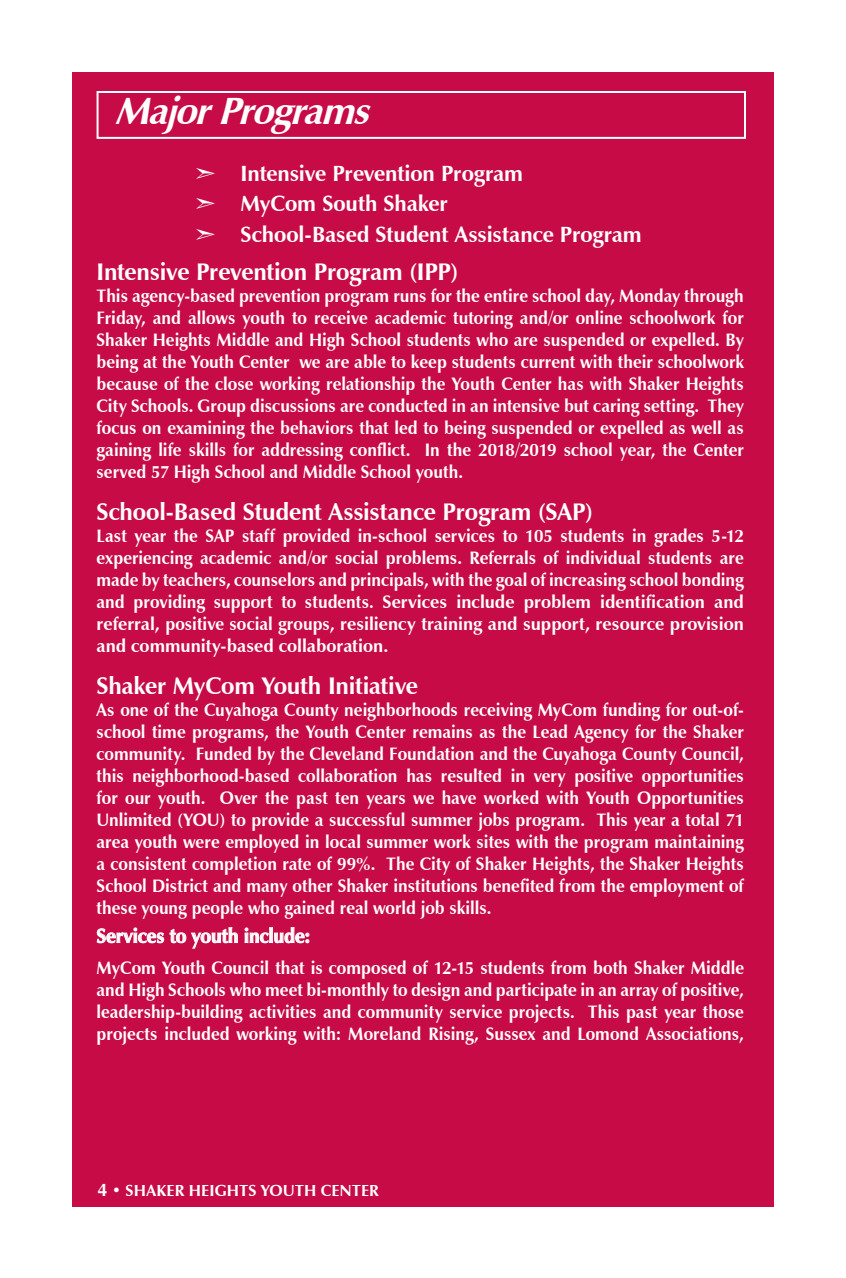
<style>
.page{position:relative;width:846px;height:1278px;background:#fff}
.page>*{position:absolute;margin:0;border:0;box-sizing:border-box;transform-origin:0 0}
.t1{font:italic 700 38px "Zapf Humanist 601 BT";color:#fff}
.t2{font:700 24px "Zapf Humanist 601 BT";letter-spacing:-.01em;color:#fff}
.t3{font:700 22px/30.6px "Zapf Humanist 601 BT";letter-spacing:-.005em;color:#fff}
.t4{font:700 20px "Zapf Humanist 601 BT";letter-spacing:-.005em;color:#fff;scale:.95 1}
.t5{font:700 18px/22px "Zapf Humanist 601 BT";color:#fff;text-align:justify;scale:.95 1}
.t6{font:700 16px "Zapf Humanist 601 BT";letter-spacing:.005em;color:#fff}
.s1{font-size:18px}
</style>
<div class="page">
<div style="left:72px;top:72px;width:702px;height:1135px;background:#c60b46"></div>
<div style="left:97px;top:91px;width:649px;height:48px;border:2px solid #fff"></div>
<svg style="left:97px;top:928px;width:67px;height:15px"></svg>
<svg style="left:170px;top:929px;width:16px;height:14px"></svg>
<svg style="left:192px;top:927px;width:46px;height:21px"></svg>
<svg style="left:245px;top:927px;width:64px;height:16px"></svg>
<h1 class="t1" style="left:115px;top:87px;width:268px">MajorPrograms</h1>
<p class="t3" style="left:196px;top:158px;width:448px">➣ Intensive Prevention Program<br>➣ MyCom South Shaker<br>➣ School-Based Student Assistance Program</p>
<h2 class="t2" style="left:97px;top:257px;width:363px">Intensive Prevention Program (IPP)</h2>
<p class="t5" style="left:97px;top:284px;width:683px">This agency-based prevention program runs for the entire school day, Monday through Friday, and allows youth to receive academic tutoring and/or online schoolwork for Shaker Heights Middle and High School students who are suspended or expelled. By being at the Youth Center we are able to keep students current with their schoolwork because of the close working relationship the Youth Center has with Shaker Heights City Schools. Group discussions are conducted in an intensive but caring setting. They focus on examining the behaviors that led to being suspended or expelled as well as gaining life skills for addressing conflict. In the 2018/2019 school year, the Center served 57 High School and Middle School youth.</p>
<h2 class="t2" style="left:97px;top:497px;width:498px">School-Based Student Assistance Program (SAP)</h2>
<p class="t5" style="left:97px;top:524px;width:683px">Last year the SAP staff provided in-school services to 105 students in grades 5-12 experiencing academic and/or social problems. Referrals of individual students are made by teachers, counselors and principals, with the goal of increasing school bonding and providing support to students. Services include problem identification and referral, positive social groups, resiliency training and support, resource provision and community-based collaboration.</p>
<h2 class="t2" style="left:97px;top:671px;width:323px">Shaker MyCom Youth Initiative</h2>
<p class="t5" style="left:97px;top:698px;width:683px">As one of the Cuyahoga County neighborhoods receiving MyCom funding for out-of&shy;school time programs, the Youth Center remains as the Lead Agency for the Shaker community. Funded by the Cleveland Foundation and the Cuyahoga County Council, this neighborhood-based collaboration has resulted in very positive opportunities for our youth. Over the past ten years we have worked with Youth Opportunities Unlimited (YOU) to provide a successful summer jobs program. This year a total 71 area youth were employed in local summer work sites with the program maintaining a consistent completion rate of 99%. The City of Shaker Heights, the Shaker Heights School District and many other Shaker institutions benefited from the employment of these young people who gained real world job skills.</p>
<p class="t4" style="left:97px;top:923px;width:227px">Services to youth include:</p>
<p class="t5" style="left:97px;top:956px;width:683px">MyCom Youth Council that is composed of 12-15 students from both Shaker Middle and High Schools who meet bi-monthly to design and participate in an array of positive, leadership-building activities and community service projects. This past year those projects included working with: Moreland Rising, Sussex and Lomond Associations,</p>
<p class="t6" style="left:98px;top:1181px;width:283px"><span class="s1">4</span> • SHAKER HEIGHTS YOUTH CENTER</p>
</div>
